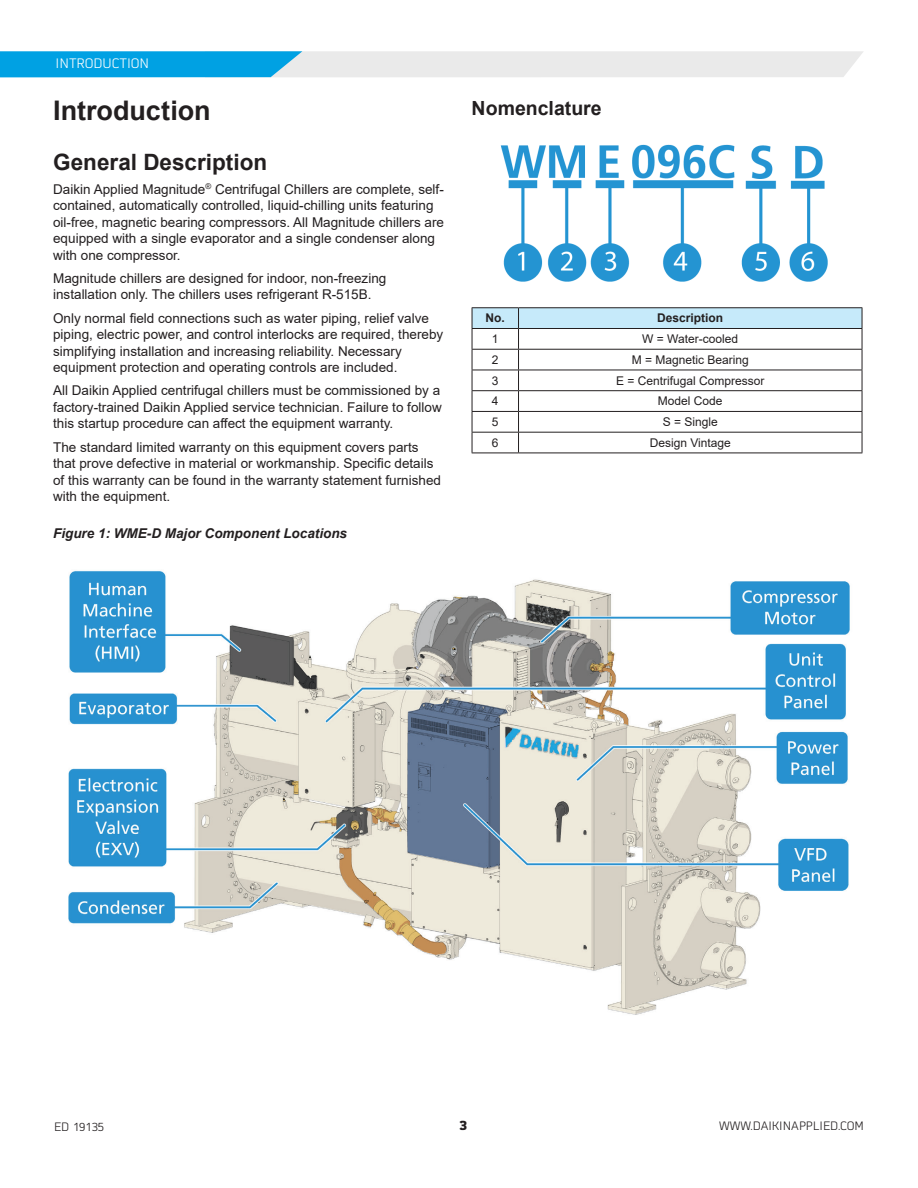
<style>
.page{position:relative;width:918px;height:1188px;background:#fff}
.page>*{position:absolute;margin:0;border:0;box-sizing:border-box;transform-origin:0 0}
.t1{font:700 27px "Arial";color:#231f20}
.t2{font:700 22.5px "Arial";color:#231f20}
.t3{font:700 19.5px "Arial";color:#231f20}
.t4{font:13.5px/16.5px "Arial";color:#231f20}
.t5{font:italic 700 13.5px "Arial";color:#231f20}
.t6{font:300 13.5px "Martian B Thai";color:#fff}
.t7{font:700 13.5px "Martian B Thai";color:#231f20}
.t8{font:12px "Arial";color:#231f20}
.t9{font:300 12px "Martian B Thai";color:#231f20}
.t10{font:700 12px "Arial";color:#231f20}
</style>
<div class="page">
<svg style="left:0;top:51px;width:863px;height:26px;background:#9dd2e8"></svg>
<hr style="left:472px;top:307px;width:47px;height:1px;background:#231f20">
<hr style="left:519px;top:307px;width:343px;height:1px;background:#231f20">
<svg style="left:472px;top:308px;width:391px;height:145px"></svg>
<hr style="left:472px;top:453px;width:47px;height:1px;background:#231f20">
<hr style="left:519px;top:453px;width:343px;height:1px;background:#231f20">
<img style="left:68px;top:571px;width:782px;height:444px">
<img style="left:500px;top:144px;width:328px;height:138px">
<p class="t6" style="left:56px;top:53px;width:13px">INTRODUCTION</p>
<h1 class="t1" style="left:53px;top:92px;width:159px">Introduction</h1>
<h2 class="t2" style="left:53px;top:147px;width:216px">General Description</h2>
<p class="t4" style="left:53px;top:181px;width:392px">Daikin Applied Magnitude<sup>®</sup> Centrifugal Chillers are complete, self&shy;contained, automatically controlled, liquid-chilling units featuring oil-free, magnetic bearing compressors. All Magnitude chillers are equipped with a single evaporator and a single condenser along with one compressor.</p>
<p class="t4" style="left:53px;top:270px;width:335px">Magnitude chillers are designed for indoor, non-freezing installation only. The chillers uses refrigerant R-515B.</p>
<p class="t4" style="left:53px;top:309px;width:392px">Only normal field connections such as water piping, relief valve piping, electric power, and control interlocks are required, thereby simplifying installation and increasing reliability. Necessary equipment protection and operating controls are included.</p>
<p class="t4" style="left:53px;top:382px;width:390px;text-align:justify">All Daikin Applied centrifugal chillers must be commissioned by a factory-trained Daikin Applied service technician. Failure to follow this startup procedure can affect the equipment warranty.</p>
<p class="t4" style="left:53px;top:438px;width:389px">The standard limited warranty on this equipment covers parts that prove defective in material or workmanship. Specific details of this warranty can be found in the warranty statement furnished with the equipment.</p>
<p class="t5" style="left:53px;top:524px;width:296px">Figure 1: WME-D Major Component Locations</p>
<h3 class="t3" style="left:472px;top:94px;width:132px">Nomenclature</h3>
<p class="t10" style="left:486px;top:310px;width:19px">No.</p>
<p class="t10" style="left:657px;top:310px;width:68px">Description</p>
<p class="t8" style="left:492px;top:331px;width:8px">1</p>
<p class="t8" style="left:642px;top:331px;width:97px">W = Water-cooled</p>
<p class="t8" style="left:492px;top:351px;width:8px">2</p>
<p class="t8" style="left:632px;top:351px;width:119px">M = Magnetic Bearing</p>
<p class="t8" style="left:492px;top:372px;width:8px">3</p>
<p class="t8" style="left:616px;top:372px;width:150px">E = Centrifugal Compressor</p>
<p class="t8" style="left:492px;top:393px;width:8px">4</p>
<p class="t8" style="left:658px;top:393px;width:66px">Model Code</p>
<p class="t8" style="left:492px;top:414px;width:8px">5</p>
<p class="t8" style="left:663px;top:414px;width:57px">S = Single</p>
<p class="t8" style="left:492px;top:434px;width:8px">6</p>
<p class="t8" style="left:650px;top:434px;width:83px">Design Vintage</p>
<p class="t9" style="left:54px;top:1118px;width:52px">ED 19135</p>
<p class="t7" style="left:459px;top:1114px;width:10px">3</p>
<p class="t9" style="left:719px;top:1117px;width:146px">WWW.DAIKINAPPLIED.COM</p>
</div>
